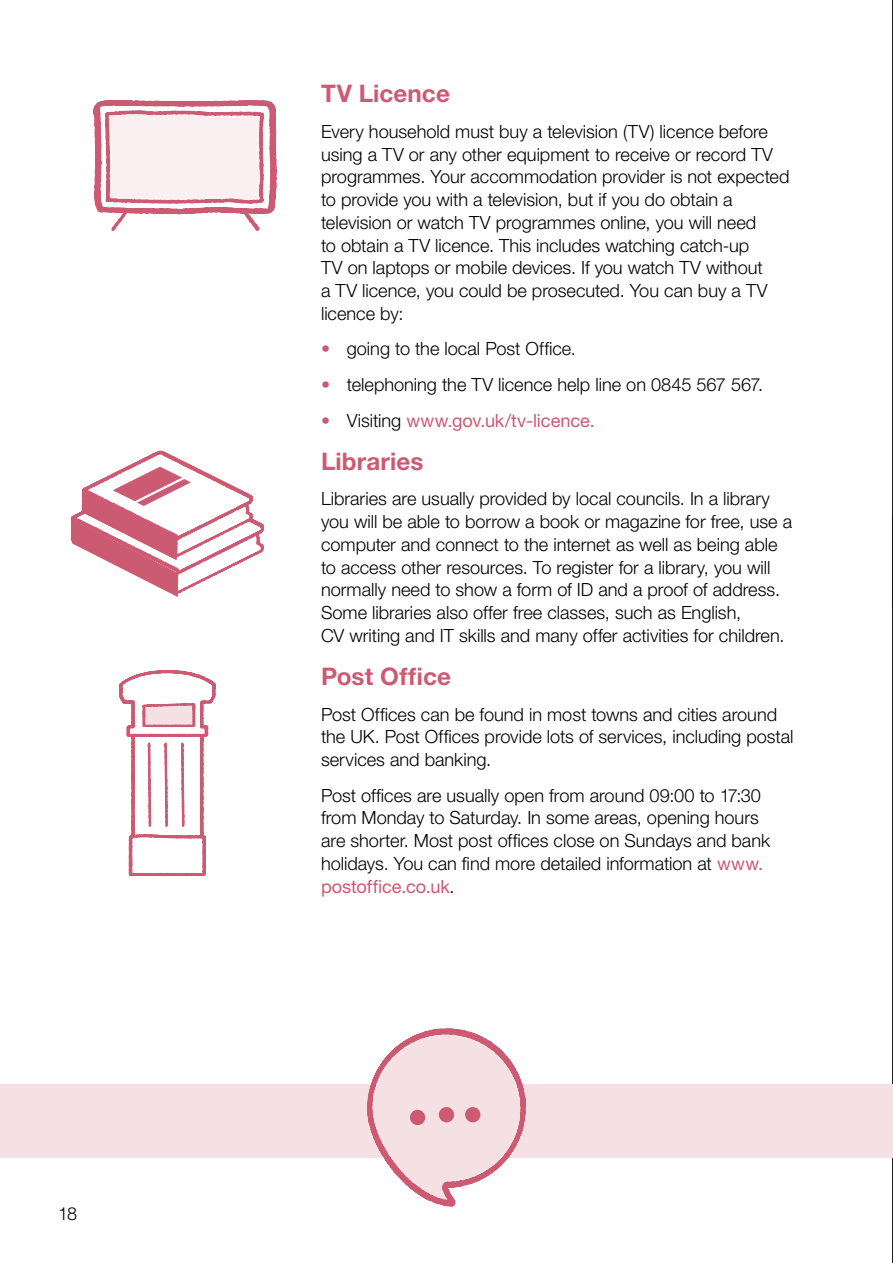
<style>
.page{position:relative;width:893px;height:1263px;background:#fff}
.page>*{position:absolute;margin:0;border:0;box-sizing:border-box;transform-origin:0 0}
.Heading_2_purple{font:700 24.3px "Helvetica Neue LT Pro";letter-spacing:.005em;color:#cc5a73}
.Body_Text{font:300 18.15px/22.6px "Helvetica Neue LT Pro";color:#000}
.t1{font:18.15px "Helvetica Neue LT Pro";color:#cc5a73}
.t2{font:300 18px "Helvetica Neue LT Pro";color:#000}
.s1{color:#cc5a73}
.s2{font-weight:300}
.s3{font-weight:300;color:#000}
.s4{font-weight:400;color:#cc5a73}
</style>
<div class="page">
<hr style="left:892px;top:0;width:1px;height:1263px;background:#000">
<svg style="left:93px;top:100px;width:184px;height:132px"></svg>
<div style="left:0;top:1084px;width:893px;height:74px;background:#f5e0e3"></div>
<svg style="left:71px;top:451px;width:193px;height:146px"></svg>
<svg style="left:119px;top:670px;width:97px;height:206px"></svg>
<svg style="left:367px;top:1028px;width:159px;height:178px"></svg>
<div style="left:465px;top:1107px;width:15px;height:15px;background:#cc5a73;border-radius:50%"></div>
<div style="left:410px;top:1110px;width:15px;height:15px;background:#cc5a73;border-radius:50%"></div>
<div style="left:439px;top:1107px;width:15px;height:15px;background:#cc5a73;border-radius:50%"></div>
<p class="t2" style="left:58px;top:1202px;width:20px">18</p>
<p class="Heading_2_purple" style="left:321px;top:79px;width:130px">TV Licence</p>
<p class="Body_Text" style="left:321px;top:120px;width:470px">Every household must buy a television (TV) licence before using a TV or any other equipment to receive or record TV programmes. Your accommodation provider is not expected to provide you with a television, but if you do obtain a television or watch TV programmes online, you will need<br>to obtain a TV licence. This includes watching catch-up<br>TV on laptops or mobile devices. If you watch TV without<br>a TV licence, you could be prosecuted. You can buy a TV licence by:</p>
<p class="Body_Text" style="left:321px;top:337px;width:256px"><span class="s1">•</span> going to the local Post Office.</p>
<p class="Body_Text" style="left:321px;top:373px;width:444px"><span class="s1">•</span> telephoning the TV licence help line on 0845 567 567.</p>
<p class="t1" style="left:321px;top:409px;width:275px"><span class="s2">•</span> <span class="s3">Visiting</span> www.gov.uk/tv-licence.</p>
<p class="Heading_2_purple" style="left:321px;top:446px;width:104px">Libraries</p>
<p class="Body_Text" style="left:321px;top:487px;width:473px">Libraries are usually provided by local councils. In a library you will be able to borrow a book or magazine for free, use a computer and connect to the internet as well as being able to access other resources. To register for a library, you will normally need to show a form of ID and a proof of address.<br>Some libraries also offer free classes, such as English,<br>CV writing and IT skills and many offer activities for children.</p>
<p class="Heading_2_purple" style="left:321px;top:661px;width:131px">Post Office</p>
<p class="Body_Text" style="left:321px;top:702px;width:474px">Post Offices can be found in most towns and cities around the UK. Post Offices provide lots of services, including postal services and banking.</p>
<p class="Body_Text" style="left:321px;top:783px;width:451px">Post offices are usually open from around 09:00 to 17:30 from Monday to Saturday. In some areas, opening hours are shorter. Most post offices close on Sundays and bank holidays. You can find more detailed information at <span class="s4">www. postoffice.co.uk</span>.</p>
</div>
